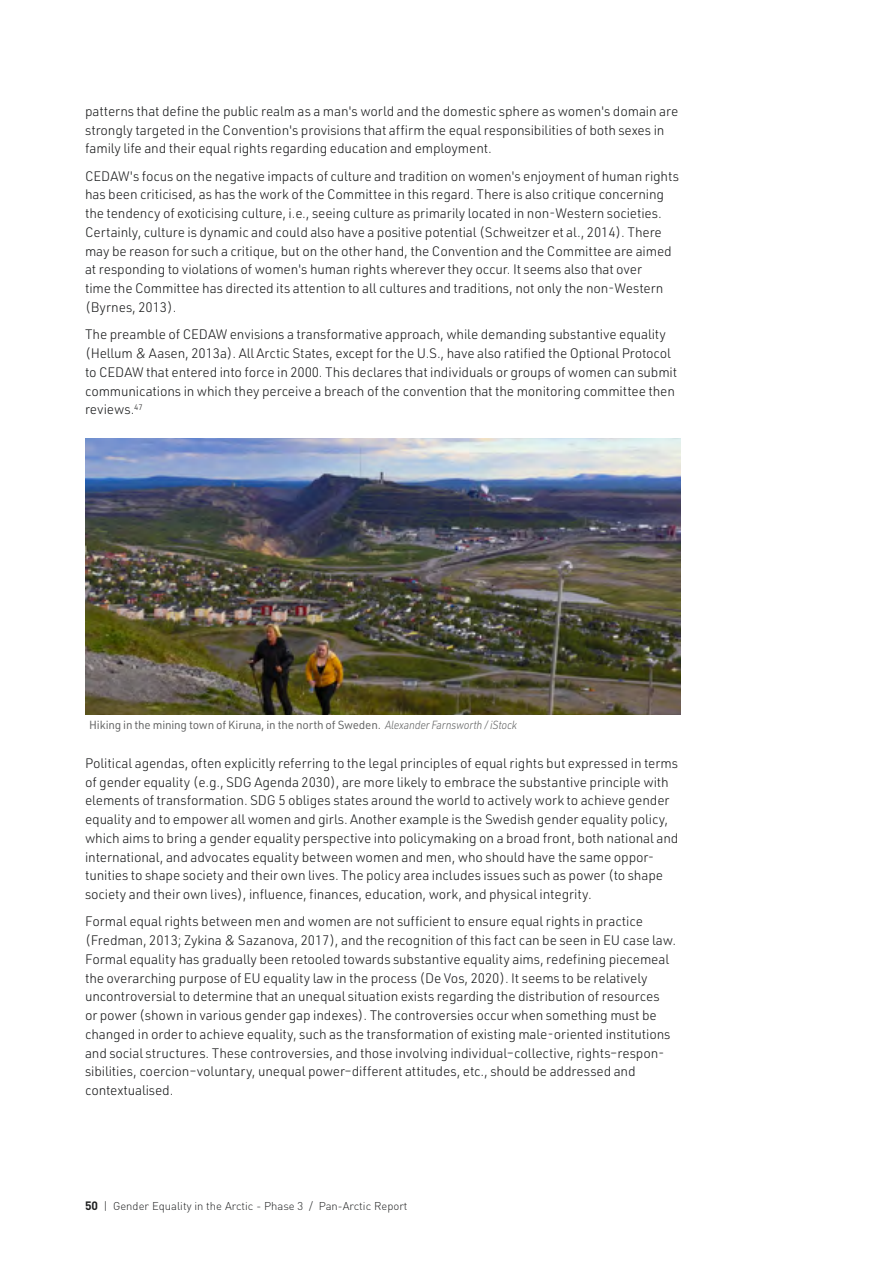
<style>
.page{position:relative;width:893px;height:1263px;background:#fff}
.page>*{position:absolute;margin:0;border:0;box-sizing:border-box;transform-origin:0 0}
.t1{font:300 13.5px/18.8px "URWDIN";letter-spacing:-.01em;color:#1d1e1f}
.t2{font:11.55px "URWDIN";letter-spacing:-.015em;color:#636464}
.t3{font:300 11.25px "DIN Pro";color:#1d1e1f}
.s1{font-weight:300;font-style:italic}
.s2{font-weight:700;font-size:12px}
</style>
<div class="page">
<img style="left:85px;top:438px;width:595px;height:277px">
<p class="t1" style="left:85px;top:101px;width:595px">patterns that define the public realm as a man's world and the domestic sphere as women's domain are strongly targeted in the Convention's provisions that affirm the equal responsibilities of both sexes in family life and their equal rights regarding education and employment.</p>
<p class="t1" style="left:85px;top:166px;width:596px">CEDAW's focus on the negative impacts of culture and tradition on women's enjoyment of human rights has been criticised, as has the work of the Committee in this regard. There is also critique concerning the tendency of exoticising culture, i.e., seeing culture as primarily located in non-Western societies.<br>Certainly, culture is dynamic and could also have a positive potential (Schweitzer et al., 2014). There may be reason for such a critique, but on the other hand, the Convention and the Committee are aimed at responding to violations of women's human rights wherever they occur. It seems also that over<br>time the Committee has directed its attention to all cultures and traditions, not only the non-Western (Byrnes, 2013).</p>
<p class="t1" style="left:85px;top:325px;width:594px">The preamble of CEDAW envisions a transformative approach, while demanding substantive equality (Hellum &amp; Aasen, 2013a). All Arctic States, except for the U.S., have also ratified the Optional Protocol to CEDAW that entered into force in 2000. This declares that individuals or groups of women can submit communications in which they perceive a breach of the convention that the monitoring committee then reviews.<sup>47</sup></p>
<p class="t2" style="left:89px;top:717px;width:429px">Hiking in the mining town of Kiruna, in the north of Sweden. <span class="s1">Alexander Farnsworth / iStock</span></p>
<p class="t1" style="left:85px;top:753px;width:595px">Political agendas, often explicitly referring to the legal principles of equal rights but expressed in terms of gender equality (e.g., SDG Agenda 2030), are more likely to embrace the substantive principle with elements of transformation. SDG 5 obliges states around the world to actively work to achieve gender equality and to empower all women and girls. Another example is the Swedish gender equality policy, which aims to bring a gender equality perspective into policymaking on a broad front, both national and international, and advocates equality between women and men, who should have the same oppor&shy;tunities to shape society and their own lives. The policy area includes issues such as power (to shape society and their own lives), influence, finances, education, work, and physical integrity.</p>
<p class="t1" style="left:85px;top:912px;width:593px">Formal equal rights between men and women are not sufficient to ensure equal rights in practice (Fredman, 2013; Zykina &amp; Sazanova, 2017), and the recognition of this fact can be seen in EU case law.<br>Formal equality has gradually been retooled towards substantive equality aims, redefining piecemeal the overarching purpose of EU equality law in the process (De Vos, 2020). It seems to be relatively uncontroversial to determine that an unequal situation exists regarding the distribution of resources<br>or power (shown in various gender gap indexes). The controversies occur when something must be changed in order to achieve equality, such as the transformation of existing male-oriented institutions and social structures. These controversies, and those involving individual–collective, rights–respon&shy;sibilities, coercion–voluntary, unequal power–different attitudes, etc., should be addressed and contextualised.</p>
<p class="t3" style="left:85px;top:1198px;width:324px"><span class="s2">50</span> | Gender Equality in the Arctic - Phase 3 / Pan-Arctic Report</p>
</div>
